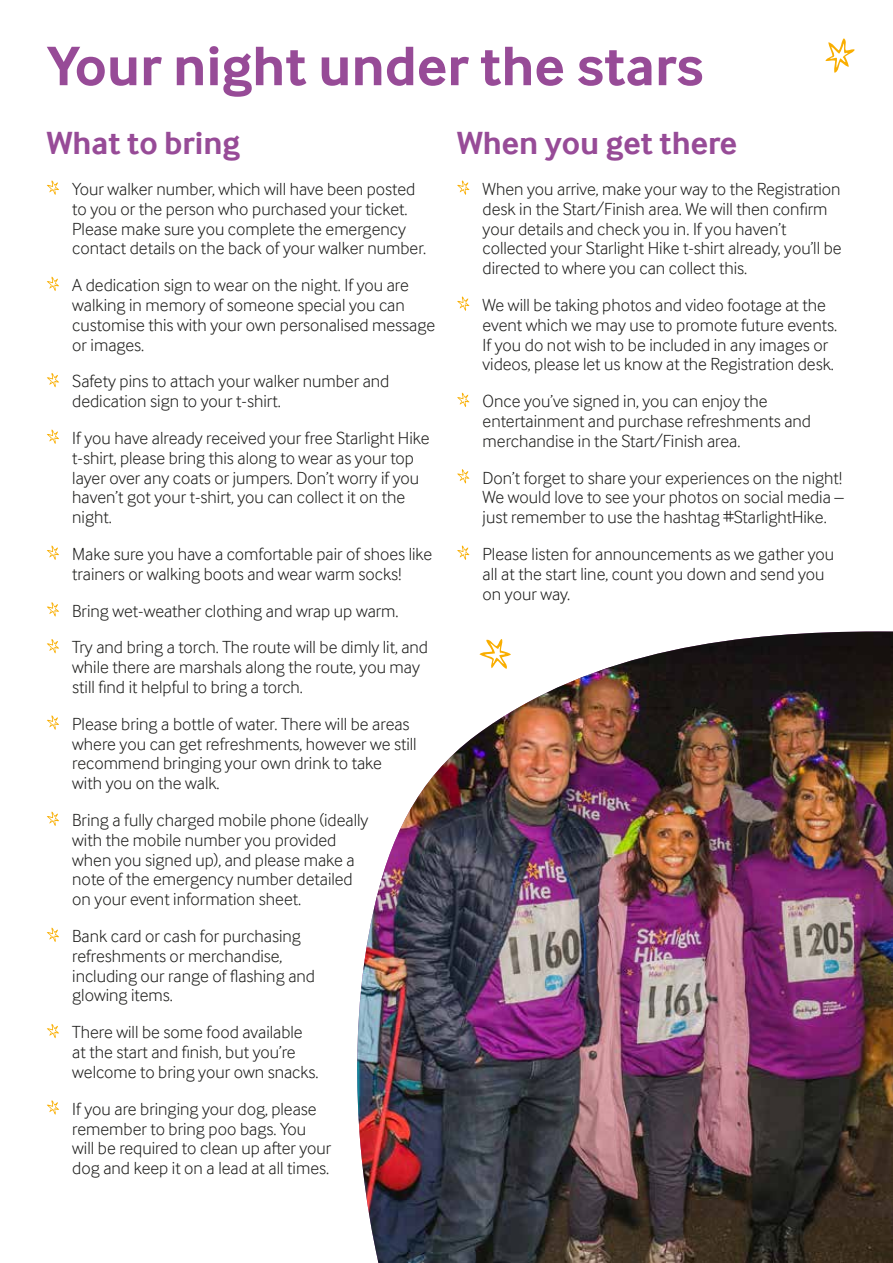
<style>
.page{position:relative;width:893px;height:1263px;background:#fff}
.page>*{position:absolute;margin:0;border:0;box-sizing:border-box;transform-origin:0 0}
.t1{font:700 57.6px "Inter Face";color:#974b97}
.t2{font:700 33px "Inter Face";color:#974b97}
.t3{font:300 18px/19.8px "Inter Face";color:#1d1d1b}
</style>
<div class="page">
<svg style="left:47px;top:180px;width:12px;height:15px"></svg>
<svg style="left:47px;top:277px;width:12px;height:14px"></svg>
<svg style="left:47px;top:373px;width:12px;height:14px"></svg>
<svg style="left:47px;top:429px;width:12px;height:15px"></svg>
<svg style="left:47px;top:545px;width:12px;height:15px"></svg>
<svg style="left:47px;top:602px;width:12px;height:15px"></svg>
<svg style="left:47px;top:639px;width:12px;height:14px"></svg>
<svg style="left:47px;top:715px;width:12px;height:15px"></svg>
<svg style="left:47px;top:812px;width:12px;height:14px"></svg>
<svg style="left:47px;top:928px;width:12px;height:14px"></svg>
<svg style="left:47px;top:1024px;width:12px;height:14px"></svg>
<svg style="left:47px;top:1100px;width:12px;height:15px"></svg>
<svg style="left:457px;top:180px;width:12px;height:15px"></svg>
<svg style="left:457px;top:296px;width:12px;height:15px"></svg>
<svg style="left:457px;top:393px;width:12px;height:14px"></svg>
<svg style="left:457px;top:469px;width:12px;height:15px"></svg>
<svg style="left:457px;top:545px;width:12px;height:15px"></svg>
<img style="left:357px;top:631px;width:536px;height:632px">
<svg style="left:479px;top:639px;width:32px;height:30px"></svg>
<svg style="left:825px;top:38px;width:30px;height:35px"></svg>
<h1 class="t1" style="left:47px;top:33px;width:658px">Your night under the stars</h1>
<h2 class="t2" style="left:47px;top:124px;width:195px">What to bring</h2>
<p class="t3" style="left:72px;top:179px;width:355px">Your walker number, which will have been posted to you or the person who purchased your ticket.<br>Please make sure you complete the emergency contact details on the back of your walker number.</p>
<p class="t3" style="left:72px;top:275px;width:364px">A dedication sign to wear on the night. If you are walking in memory of someone special you can customise this with your own personalised message or images.</p>
<p class="t3" style="left:72px;top:371px;width:319px">Safety pins to attach your walker number and dedication sign to your t-shirt.</p>
<p class="t3" style="left:72px;top:428px;width:359px">If you have already received your free Starlight Hike t-shirt, please bring this along to wear as your top layer over any coats or jumpers. Don’t worry if you haven’t got your t-shirt, you can collect it on the night.</p>
<p class="t3" style="left:72px;top:544px;width:362px">Make sure you have a comfortable pair of shoes like trainers or walking boots and wear warm socks!</p>
<p class="t3" style="left:72px;top:592px;width:357px;line-height:36.8px">Bring wet-weather clothing and wrap up warm.<br>Try and bring a torch. The route will be dimly lit, and</p>
<p class="t3" style="left:72px;top:657px;width:349px">while there are marshals along the route, you may still find it helpful to bring a torch.</p>
<p class="t3" style="left:72px;top:714px;width:346px">Please bring a bottle of water. There will be areas where you can get refreshments, however we still recommend bringing your own drink to take<br>with you on the walk.</p>
<p class="t3" style="left:72px;top:810px;width:298px">Bring a fully charged mobile phone (ideally with the mobile number you provided when you signed up), and please make a note of the emergency number detailed on your event information sheet.</p>
<p class="t3" style="left:72px;top:926px;width:244px">Bank card or cash for purchasing refreshments or merchandise, including our range of flashing and glowing items.</p>
<p class="t3" style="left:72px;top:1022px;width:248px">There will be some food available at the start and finish, but you’re welcome to bring your own snacks.</p>
<p class="t3" style="left:72px;top:1099px;width:261px">If you are bringing your dog, please remember to bring poo bags. You will be required to clean up after your dog and keep it on a lead at all times.</p>
<h2 class="t2" style="left:457px;top:124px;width:282px">When you get there</h2>
<p class="t3" style="left:483px;top:179px;width:360px">When you arrive, make your way to the Registration desk in the Start/Finish area. We will then confirm your details and check you in. If you haven’t collected your Starlight Hike t-shirt already, you’ll be directed to where you can collect this.</p>
<p class="t3" style="left:483px;top:295px;width:356px">We will be taking photos and video footage at the event which we may use to promote future events.<br>If you do not wish to be included in any images or videos, please let us know at the Registration desk.</p>
<p class="t3" style="left:483px;top:391px;width:330px">Once you’ve signed in, you can enjoy the entertainment and purchase refreshments and merchandise in the Start/Finish area.</p>
<p class="t3" style="left:483px;top:468px;width:363px;text-align:justify">Don’t forget to share your experiences on the night!<br>We would love to see your photos on social media – just remember to use the hashtag #StarlightHike.</p>
<p class="t3" style="left:483px;top:544px;width:353px">Please listen for announcements as we gather you all at the start line, count you down and send you on your way.</p>
</div>
